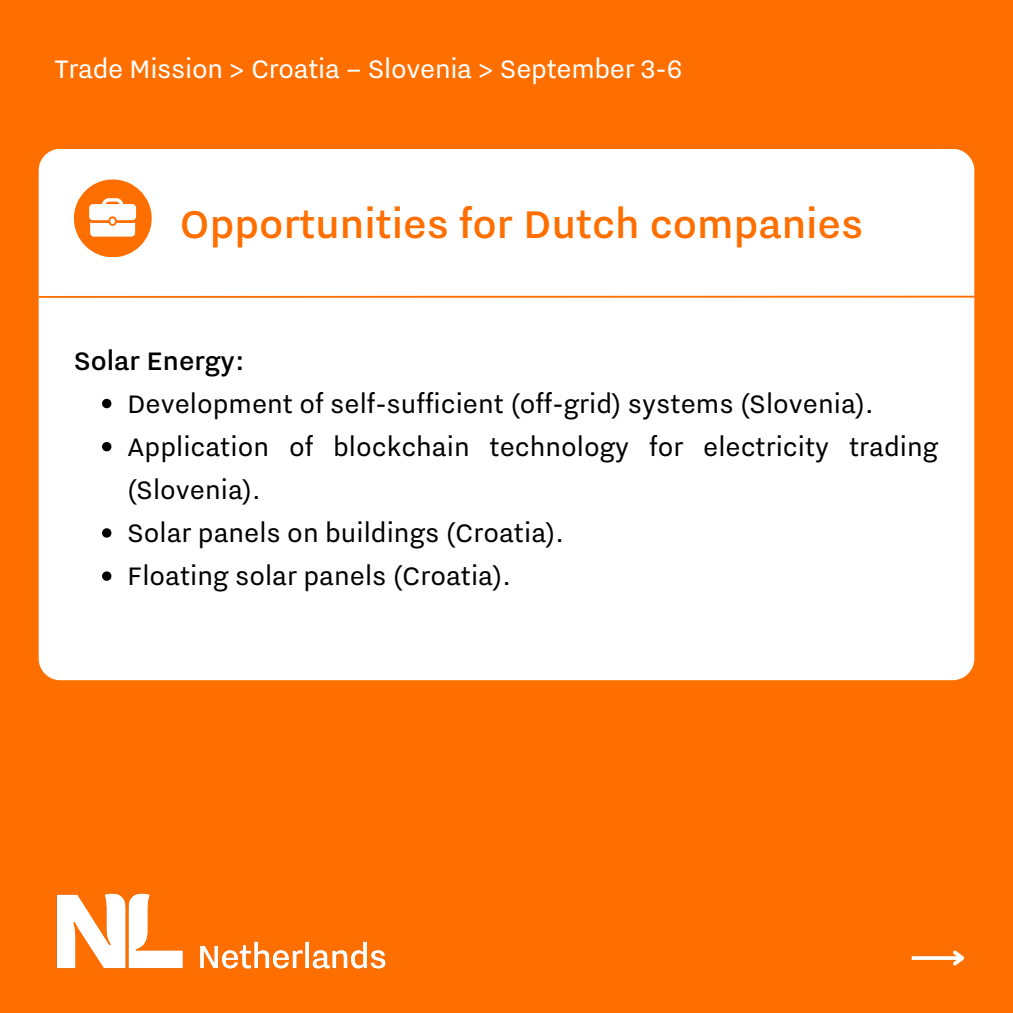
<style>
.page{position:relative;width:1013px;height:1013px;background:#fff}
.page>*{position:absolute;margin:0;border:0;box-sizing:border-box;transform-origin:0 0}
.t1{font:500 47.75px "Nitti Grotesk";color:#ff6f00}
.t2{font:31.25px/43.1px "Nitti Grotesk";color:#000}
.t3{font:31.25px "Nitti Grotesk";letter-spacing:-.01em;color:#fff}
.t4{font:500 31.25px "Nitti Grotesk";color:#000}
</style>
<div class="page">
<div style="left:0;top:0;width:1012px;height:1012px;background:#ff6f00"></div>
<div style="left:39px;top:149px;width:935px;height:531px;background:#fff;border-radius:22px"></div>
<hr style="left:39px;top:296px;width:935px;height:2px;background:#ff6f00">
<svg style="left:102px;top:399px;width:9px;height:9px"></svg>
<svg style="left:102px;top:442px;width:9px;height:9px"></svg>
<svg style="left:102px;top:528px;width:9px;height:9px"></svg>
<svg style="left:102px;top:571px;width:9px;height:10px"></svg>
<img style="left:56px;top:893px;width:330px;height:76px">
<hr style="left:911px;top:956px;width:51px;height:3px;background:#fff">
<svg style="left:949px;top:950px;width:16px;height:16px"></svg>
<div style="left:74px;top:179px;width:78px;height:78px;background:#ff6f00;border-radius:50%"></div>
<svg style="left:74px;top:194px;width:62px;height:47px"></svg>
<p class="t3" style="left:54px;top:49px;width:629px">Trade Mission &gt; Croatia – Slovenia &gt; September 3-6</p>
<p class="t1" style="left:179px;top:194px;width:685px">Opportunities for Dutch companies</p>
<p class="t4" style="left:74px;top:341px;width:172px">Solar Energy:</p>
<p class="t2" style="left:127px;top:381px;width:748px">Development of self-sufficient (off-grid) systems (Slovenia).</p>
<p class="t2" style="left:127px;top:424px;width:812px">Application of blockchain technology for electricity trading (Slovenia).</p>
<p class="t2" style="left:127px;top:510px;width:438px">Solar panels on buildings (Croatia).</p>
<p class="t2" style="left:127px;top:554px;width:385px">Floating solar panels (Croatia).</p>
</div>
